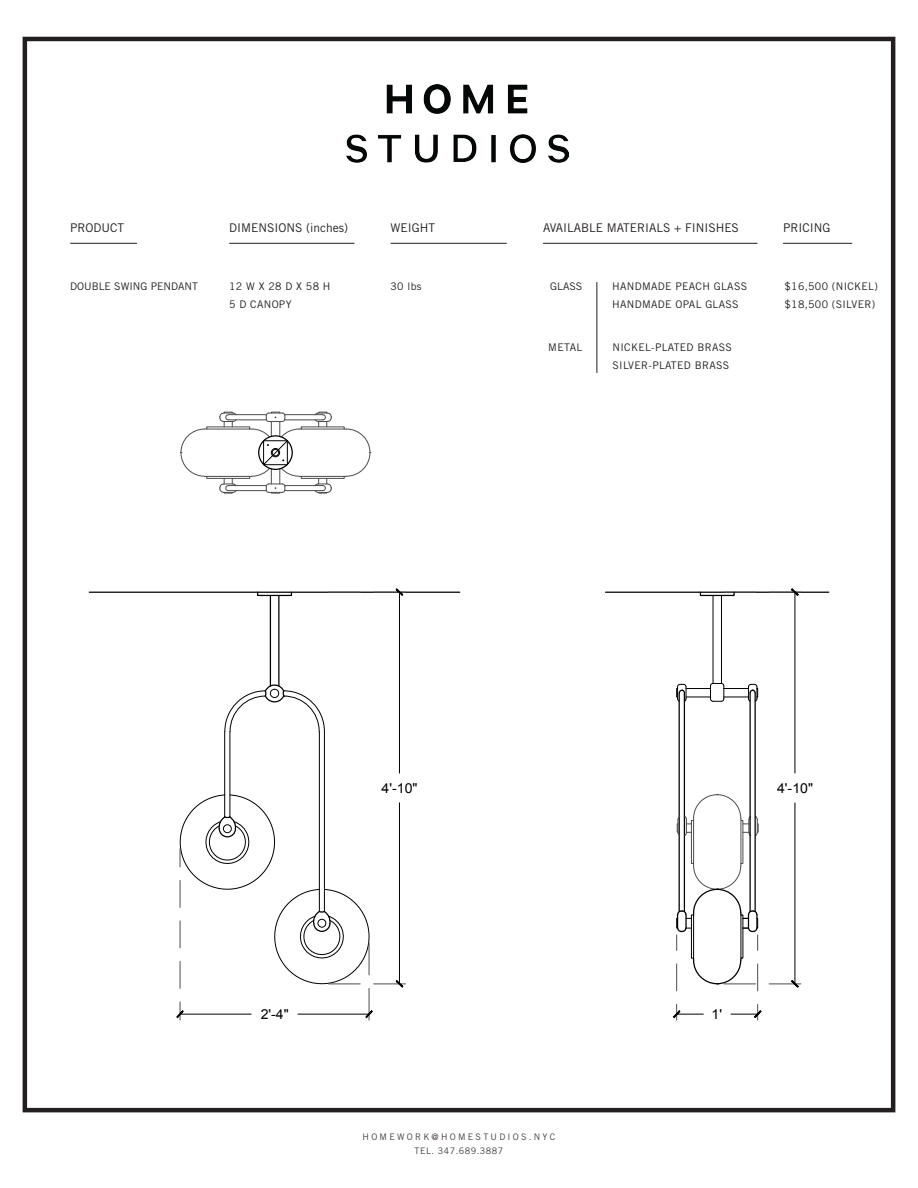
<style>
.page{position:relative;width:918px;height:1188px;background:#fff}
.page>*{position:absolute;margin:0;border:0;box-sizing:border-box;transform-origin:0 0}
.t1{font:13.8px "Arial";color:#000}
.t2{font:12px "Trade Gothic LT Pro";color:#231f20}
.t3{font:10.5px "Trade Gothic LT Pro";letter-spacing:.03em;color:#231f20}
.t4{font:10.5px "Trade Gothic LT Pro";color:#231f20}
.t5{font:9px "Trade Gothic LT Pro";letter-spacing:.25em;color:#463e44}
.t6{font:9px "Trade Gothic LT Pro";letter-spacing:.05em;color:#463e44}
</style>
<div class="page">
<img style="left:346px;top:84px;width:223px;height:78px">
<hr style="left:783px;top:243px;width:69px;height:1px;background:#231f20">
<hr style="left:70px;top:243px;width:67px;height:1px;background:#231f20">
<hr style="left:229px;top:243px;width:125px;height:1px;background:#231f20">
<hr style="left:543px;top:243px;width:214px;height:1px;background:#231f20">
<div style="left:23px;top:37px;width:872px;height:1075px;border:4px solid #231f20"></div>
<hr style="left:391px;top:243px;width:116px;height:1px;background:#231f20">
<hr style="left:597px;top:282px;width:1px;height:91px;background:#231f20">
<hr style="left:229px;top:731px;width:1px;height:86px;background:#000">
<hr style="left:319px;top:731px;width:1px;height:181px;background:#000">
<hr style="left:224px;top:731px;width:1px;height:86px;background:#000">
<hr style="left:324px;top:731px;width:1px;height:181px;background:#000">
<svg style="left:224px;top:684px;width:101px;height:48px"></svg>
<hr style="left:270px;top:595px;width:1px;height:91px;background:#000">
<hr style="left:278px;top:595px;width:2px;height:91px;background:#000">
<hr style="left:89px;top:592px;width:371px;height:1px;background:#000">
<hr style="left:684px;top:693px;width:1px;height:219px;background:#000">
<hr style="left:679px;top:693px;width:1px;height:219px;background:#000">
<hr style="left:749px;top:693px;width:2px;height:219px;background:#000">
<hr style="left:755px;top:693px;width:1px;height:219px;background:#000">
<hr style="left:713px;top:595px;width:1px;height:88px;background:#000">
<hr style="left:721px;top:595px;width:1px;height:88px;background:#000">
<svg style="left:676px;top:683px;width:82px;height:19px"></svg>
<hr style="left:374px;top:984px;width:31px;height:1px;background:#4d4d4d">
<hr style="left:329px;top:592px;width:31px;height:1px;background:#4d4d4d">
<hr style="left:374px;top:592px;width:31px;height:1px;background:#4d4d4d">
<hr style="left:399px;top:803px;width:1px;height:181px;background:#000">
<hr style="left:399px;top:592px;width:1px;height:181px;background:#000">
<svg style="left:396px;top:980px;width:9px;height:8px"></svg>
<svg style="left:394px;top:588px;width:9px;height:8px"></svg>
<hr style="left:606px;top:592px;width:223px;height:1px;background:#000">
<div style="left:691px;top:820px;width:3px;height:44px;border:1px solid #4d4d4d"></div>
<svg style="left:677px;top:794px;width:81px;height:42px"></svg>
<svg style="left:179px;top:795px;width:191px;height:193px"></svg>
<hr style="left:369px;top:943px;width:1px;height:32px;background:#4d4d4d">
<hr style="left:369px;top:988px;width:1px;height:32px;background:#4d4d4d">
<hr style="left:180px;top:1014px;width:71px;height:1px;background:#000">
<hr style="left:298px;top:1014px;width:71px;height:1px;background:#000">
<svg style="left:176px;top:1002px;width:8px;height:19px"></svg>
<svg style="left:366px;top:1008px;width:7px;height:10px"></svg>
<div style="left:691px;top:915px;width:3px;height:44px;border:1px solid #000"></div>
<svg style="left:692px;top:958px;width:50px;height:27px"></svg>
<hr style="left:724px;top:984px;width:32px;height:1px;background:#4d4d4d">
<hr style="left:769px;top:984px;width:32px;height:1px;background:#4d4d4d">
<hr style="left:724px;top:592px;width:32px;height:1px;background:#4d4d4d">
<hr style="left:769px;top:592px;width:32px;height:1px;background:#4d4d4d">
<hr style="left:794px;top:803px;width:1px;height:181px;background:#000">
<hr style="left:794px;top:592px;width:1px;height:181px;background:#000">
<svg style="left:791px;top:980px;width:9px;height:8px"></svg>
<svg style="left:789px;top:588px;width:9px;height:8px"></svg>
<svg style="left:676px;top:964px;width:1px;height:27px"></svg>
<svg style="left:676px;top:863px;width:82px;height:87px"></svg>
<svg style="left:757px;top:964px;width:1px;height:27px"></svg>
<svg style="left:672px;top:1004px;width:31px;height:16px"></svg>
<svg style="left:731px;top:1004px;width:31px;height:16px"></svg>
<div style="left:257px;top:592px;width:35px;height:4px;border:1px solid #000"></div>
<div style="left:700px;top:592px;width:35px;height:4px;border:1px solid #000"></div>
<hr style="left:285px;top:490px;width:38px;height:1px;background:#4d4d4d">
<hr style="left:285px;top:485px;width:38px;height:1px;background:#4d4d4d">
<hr style="left:228px;top:485px;width:38px;height:1px;background:#4d4d4d">
<hr style="left:228px;top:490px;width:38px;height:1px;background:#4d4d4d">
<hr style="left:285px;top:420px;width:38px;height:1px;background:#4d4d4d">
<hr style="left:285px;top:414px;width:38px;height:1px;background:#4d4d4d">
<hr style="left:228px;top:414px;width:38px;height:1px;background:#4d4d4d">
<hr style="left:228px;top:420px;width:38px;height:1px;background:#4d4d4d">
<div style="left:207px;top:476px;width:43px;height:3px;border:1px solid #4d4d4d"></div>
<svg style="left:181px;top:429px;width:26px;height:48px"></svg>
<svg style="left:220px;top:478px;width:17px;height:15px"></svg>
<svg style="left:220px;top:412px;width:17px;height:15px"></svg>
<div style="left:301px;top:476px;width:43px;height:3px;border:1px solid #4d4d4d"></div>
<svg style="left:344px;top:429px;width:27px;height:48px"></svg>
<svg style="left:314px;top:478px;width:18px;height:15px"></svg>
<svg style="left:314px;top:412px;width:18px;height:15px"></svg>
<svg style="left:250px;top:412px;width:51px;height:81px"></svg>
<p class="t2" style="left:70px;top:221px;width:56px">PRODUCT</p>
<p class="t2" style="left:229px;top:221px;width:120px">DIMENSIONS (inches)</p>
<p class="t2" style="left:543px;top:221px;width:197px">AVAILABLE MATERIALS + FINISHES</p>
<p class="t2" style="left:783px;top:221px;width:49px">PRICING</p>
<p class="t2" style="left:391px;top:221px;width:46px">WEIGHT</p>
<p class="t1" style="left:710px;top:271px;width:22px">10"</p>
<p class="t4" style="left:70px;top:280px;width:129px">DOUBLE SWING PENDANT</p>
<p class="t3" style="left:785px;top:280px;width:95px">$16,500 (NICKEL)</p>
<p class="t3" style="left:785px;top:298px;width:92px">$18,500 (SILVER)</p>
<p class="t3" style="left:229px;top:280px;width:103px">12 W X 28 D X 58 H</p>
<p class="t3" style="left:229px;top:298px;width:64px">5 D CANOPY</p>
<p class="t3" style="left:391px;top:280px;width:33px">30 lbs</p>
<p class="t3" style="left:550px;top:280px;width:34px">GLASS</p>
<p class="t3" style="left:612px;top:280px;width:136px">HANDMADE PEACH GLASS</p>
<p class="t3" style="left:612px;top:298px;width:128px">HANDMADE OPAL GLASS</p>
<p class="t3" style="left:548px;top:341px;width:35px">METAL</p>
<p class="t3" style="left:613px;top:341px;width:121px">NICKEL-PLATED BRASS</p>
<p class="t3" style="left:613px;top:359px;width:118px">SILVER-PLATED BRASS</p>
<p class="t1" style="left:382px;top:779px;width:37px">4'-10"</p>
<p class="t1" style="left:261px;top:1005px;width:30px">2'-4"</p>
<p class="t5" style="left:363px;top:1132px;width:194px">HOMEWORK@HOMESTUDIOS.NYC</p>
<p class="t6" style="left:415px;top:1145px;width:90px">TEL. 347.689.3887</p>
<p class="t1" style="left:777px;top:779px;width:37px">4'-10"</p>
<p class="t1" style="left:712px;top:1005px;width:12px">1'</p>
</div>
